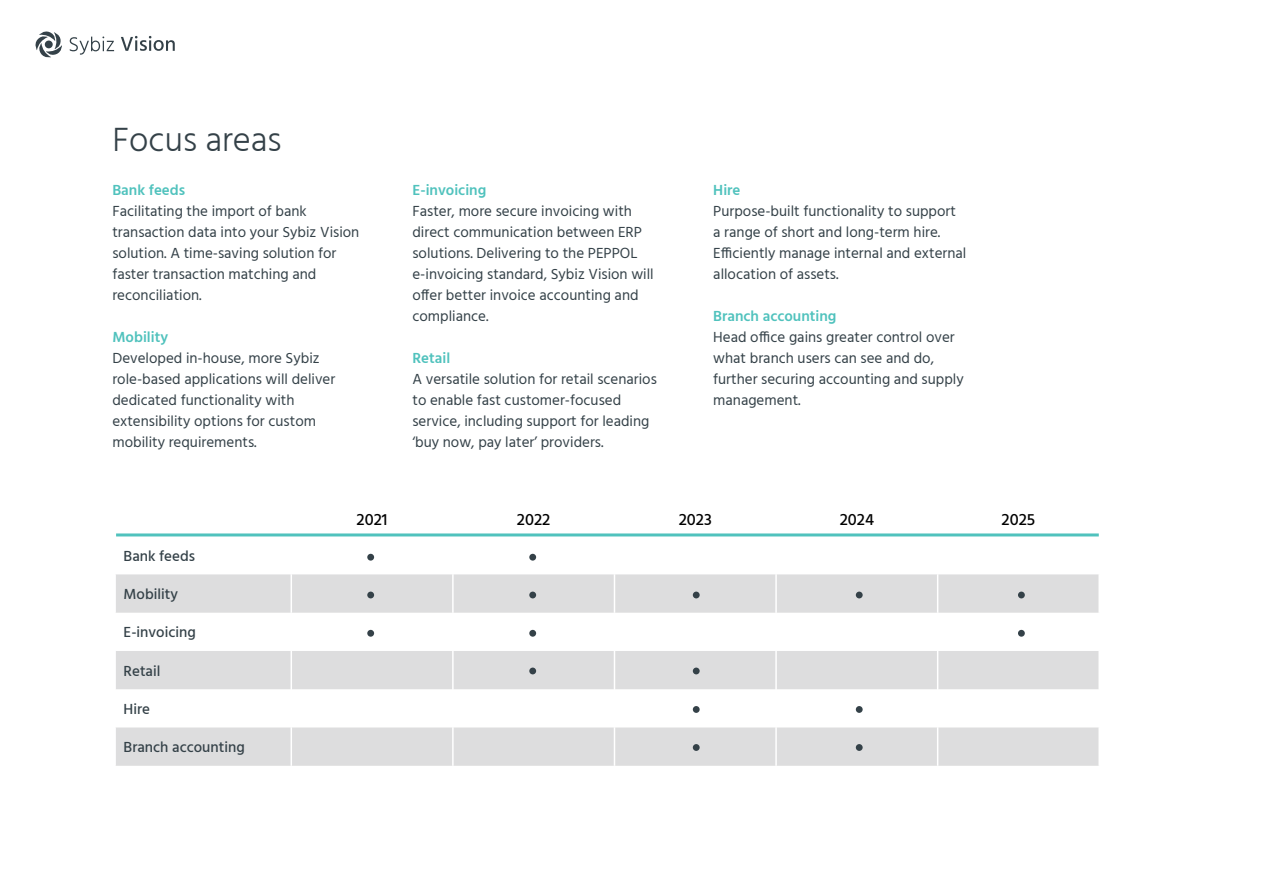
<style>
.page{position:relative;width:1263px;height:893px;background:#fff}
.page>*{position:absolute;margin:0;border:0;box-sizing:border-box;transform-origin:0 0}
.t1{font:300 34.5px "Hind";color:#344148}
.t2{font:500 16.5px "Hind";color:#000}
.t3{font:15px/21px "Hind";color:#344148}
.t4{font:600 15px "Hind";color:#50c2bd}
.t5{font:500 15px "Hind";color:#344148}
</style>
<div class="page">
<svg style="left:70px;top:37px;width:44px;height:18px"></svg>
<svg style="left:121px;top:36px;width:54px;height:15px"></svg>
<svg style="left:35px;top:31px;width:27px;height:27px"></svg>
<div style="left:45px;top:41px;width:8px;height:7px;background:#344148;border-radius:50%"></div>
<svg style="left:116px;top:536px;width:982px;height:25px"></svg>
<svg style="left:116px;top:574px;width:982px;height:192px;fill:#ddddde"></svg>
<hr style="left:291px;top:536px;width:1px;height:38px;background:#fff">
<hr style="left:452px;top:536px;width:2px;height:38px;background:#fff">
<hr style="left:614px;top:536px;width:1px;height:38px;background:#fff">
<hr style="left:775px;top:536px;width:2px;height:38px;background:#fff">
<hr style="left:937px;top:536px;width:1px;height:38px;background:#fff">
<hr style="left:291px;top:574px;width:1px;height:39px;background:#fff">
<hr style="left:452px;top:574px;width:2px;height:39px;background:#fff">
<hr style="left:614px;top:574px;width:1px;height:39px;background:#fff">
<hr style="left:775px;top:574px;width:2px;height:39px;background:#fff">
<hr style="left:937px;top:574px;width:1px;height:39px;background:#fff">
<hr style="left:291px;top:613px;width:1px;height:38px;background:#fff">
<hr style="left:452px;top:613px;width:2px;height:38px;background:#fff">
<hr style="left:614px;top:613px;width:1px;height:38px;background:#fff">
<hr style="left:775px;top:613px;width:2px;height:38px;background:#fff">
<hr style="left:937px;top:613px;width:1px;height:38px;background:#fff">
<hr style="left:291px;top:651px;width:1px;height:38px;background:#fff">
<hr style="left:452px;top:651px;width:2px;height:38px;background:#fff">
<hr style="left:614px;top:651px;width:1px;height:38px;background:#fff">
<hr style="left:775px;top:651px;width:2px;height:38px;background:#fff">
<hr style="left:937px;top:651px;width:1px;height:38px;background:#fff">
<hr style="left:291px;top:689px;width:1px;height:38px;background:#fff">
<hr style="left:452px;top:689px;width:2px;height:38px;background:#fff">
<hr style="left:614px;top:689px;width:1px;height:38px;background:#fff">
<hr style="left:775px;top:689px;width:2px;height:38px;background:#fff">
<hr style="left:937px;top:689px;width:1px;height:38px;background:#fff">
<hr style="left:291px;top:727px;width:1px;height:39px;background:#fff">
<hr style="left:452px;top:727px;width:2px;height:39px;background:#fff">
<hr style="left:614px;top:727px;width:1px;height:39px;background:#fff">
<hr style="left:775px;top:727px;width:2px;height:39px;background:#fff">
<hr style="left:937px;top:727px;width:1px;height:39px;background:#fff">
<div style="left:529px;top:554px;width:7px;height:7px;background:#344148;border-radius:50%"></div>
<div style="left:529px;top:592px;width:7px;height:6px;background:#344148;border-radius:50%"></div>
<div style="left:529px;top:668px;width:7px;height:6px;background:#344148;border-radius:50%"></div>
<div style="left:693px;top:706px;width:7px;height:7px;background:#344148;border-radius:50%"></div>
<div style="left:856px;top:592px;width:7px;height:6px;background:#344148;border-radius:50%"></div>
<div style="left:1018px;top:630px;width:7px;height:7px;background:#344148;border-radius:50%"></div>
<div style="left:529px;top:630px;width:7px;height:7px;background:#344148;border-radius:50%"></div>
<div style="left:856px;top:706px;width:7px;height:7px;background:#344148;border-radius:50%"></div>
<div style="left:367px;top:630px;width:7px;height:7px;background:#344148;border-radius:50%"></div>
<div style="left:367px;top:554px;width:7px;height:7px;background:#344148;border-radius:50%"></div>
<hr style="left:116px;top:533px;width:983px;height:3px;background:#50c2bd">
<div style="left:693px;top:668px;width:7px;height:6px;background:#344148;border-radius:50%"></div>
<div style="left:856px;top:744px;width:7px;height:7px;background:#344148;border-radius:50%"></div>
<div style="left:693px;top:744px;width:7px;height:7px;background:#344148;border-radius:50%"></div>
<div style="left:367px;top:592px;width:7px;height:6px;background:#344148;border-radius:50%"></div>
<div style="left:693px;top:592px;width:7px;height:6px;background:#344148;border-radius:50%"></div>
<div style="left:1018px;top:592px;width:7px;height:6px;background:#344148;border-radius:50%"></div>
<h1 class="t1" style="left:112px;top:117px;width:171px">Focus areas</h1>
<p class="t4" style="left:112px;top:181px;width:74px">Bank feeds</p>
<p class="t3" style="left:112px;top:201px;width:248px">Facilitating the import of bank transaction data into your Sybiz Vision solution. A time-saving solution for faster transaction matching and reconciliation.</p>
<p class="t4" style="left:112px;top:328px;width:57px">Mobility</p>
<p class="t3" style="left:112px;top:348px;width:224px">Developed in-house, more Sybiz role-based applications will deliver dedicated functionality with extensibility options for custom mobility requirements.</p>
<p class="t4" style="left:412px;top:181px;width:75px">E-invoicing</p>
<p class="t3" style="left:412px;top:201px;width:243px">Faster, more secure invoicing with direct communication between ERP solutions. Delivering to the PEPPOL e-invoicing standard, Sybiz Vision will offer better invoice accounting and compliance.</p>
<p class="t4" style="left:412px;top:349px;width:39px">Retail</p>
<p class="t3" style="left:412px;top:369px;width:246px">A versatile solution for retail scenarios to enable fast customer-focused service, including support for leading ‘buy now, pay later’ providers.</p>
<p class="t4" style="left:713px;top:181px;width:29px">Hire</p>
<p class="t3" style="left:713px;top:201px;width:255px">Purpose-built functionality to support a range of short and long-term hire.<br>Efficiently manage internal and external allocation of assets.</p>
<p class="t4" style="left:713px;top:307px;width:125px">Branch accounting</p>
<p class="t3" style="left:713px;top:327px;width:252px">Head office gains greater control over what branch users can see and do, further securing accounting and supply management.</p>
<p class="t5" style="left:124px;top:545px;width:73px">Bank feeds</p>
<p class="t5" style="left:124px;top:584px;width:56px">Mobility</p>
<p class="t5" style="left:124px;top:622px;width:74px">E-invoicing</p>
<p class="t5" style="left:124px;top:660px;width:38px">Retail</p>
<p class="t5" style="left:124px;top:699px;width:28px">Hire</p>
<p class="t5" style="left:124px;top:737px;width:123px">Branch accounting</p>
<p class="t2" style="left:357px;top:509px;width:32px">2021</p>
<p class="t2" style="left:517px;top:509px;width:35px">2022</p>
<p class="t2" style="left:679px;top:509px;width:35px">2023</p>
<p class="t2" style="left:840px;top:509px;width:36px">2024</p>
<p class="t2" style="left:1001px;top:509px;width:35px">2025</p>
</div>
